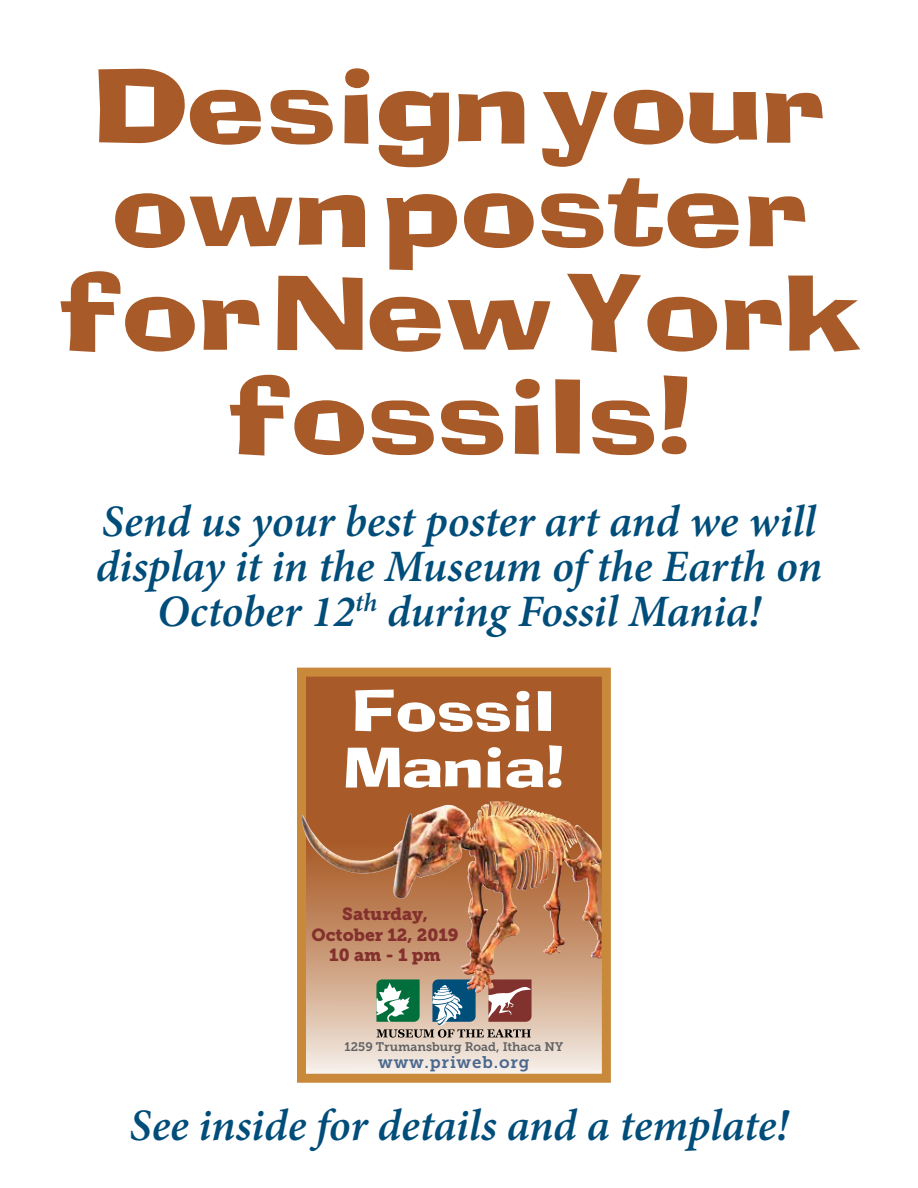
<style>
.page{position:relative;width:918px;height:1188px;background:#fff}
.page>*{position:absolute;margin:0;border:0;box-sizing:border-box;transform-origin:0 0}
.t1{font:100.5px/103.5px "Blox Regular SWFTE";color:#a85a28;text-align:center}
.t2{font:54px/56.2px "Blox Regular SWFTE";color:#fff}
.t3{font:italic 600 45px/45px "Minion Pro";letter-spacing:-.005em;color:#004d7a;text-align:center}
.t4{font:17.4px/20.9px "Museo Slab 900";color:#84312e;text-align:center}
.t5{font:16.8px "Museo Slab 700";letter-spacing:.05em;color:#4b688f}
.t6{font:12.3px "Museo Slab 700";color:#616264}
</style>
<div class="page">
<img style="left:307px;top:678px;width:294px;height:395px">
<div style="left:297px;top:668px;width:314px;height:415px;border:9px solid #c8893a"></div>
<svg style="left:376px;top:979px;width:156px;height:59px;background:#8e9087"></svg>
<img style="left:477px;top:801px;width:28px;height:21px">
<h1 class="t1" style="left:57px;top:63px;width:806px">Design your own poster for New York fossils!</h1>
<p class="t3" style="left:96px;top:499px;width:728px">Send us your best poster art and we will display it in the Museum of the Earth on<br>October 12<sup>th</sup> during Fossil Mania!</p>
<p class="t2" style="left:344px;top:688px;width:222px">Fossil<br>Mania!</p>
<p class="t4" style="left:311px;top:903px;width:149px">Saturday,<br>October 12, 2019<br>10 am - 1 pm</p>
<p class="t6" style="left:345px;top:1040px;width:220px">1259 Trumansburg Road, Ithaca NY</p>
<p class="t5" style="left:378px;top:1053px;width:153px">www.priweb.org</p>
<p class="t3" style="left:130px;top:1102px;width:660px">See inside for details and a template!</p>
</div>
